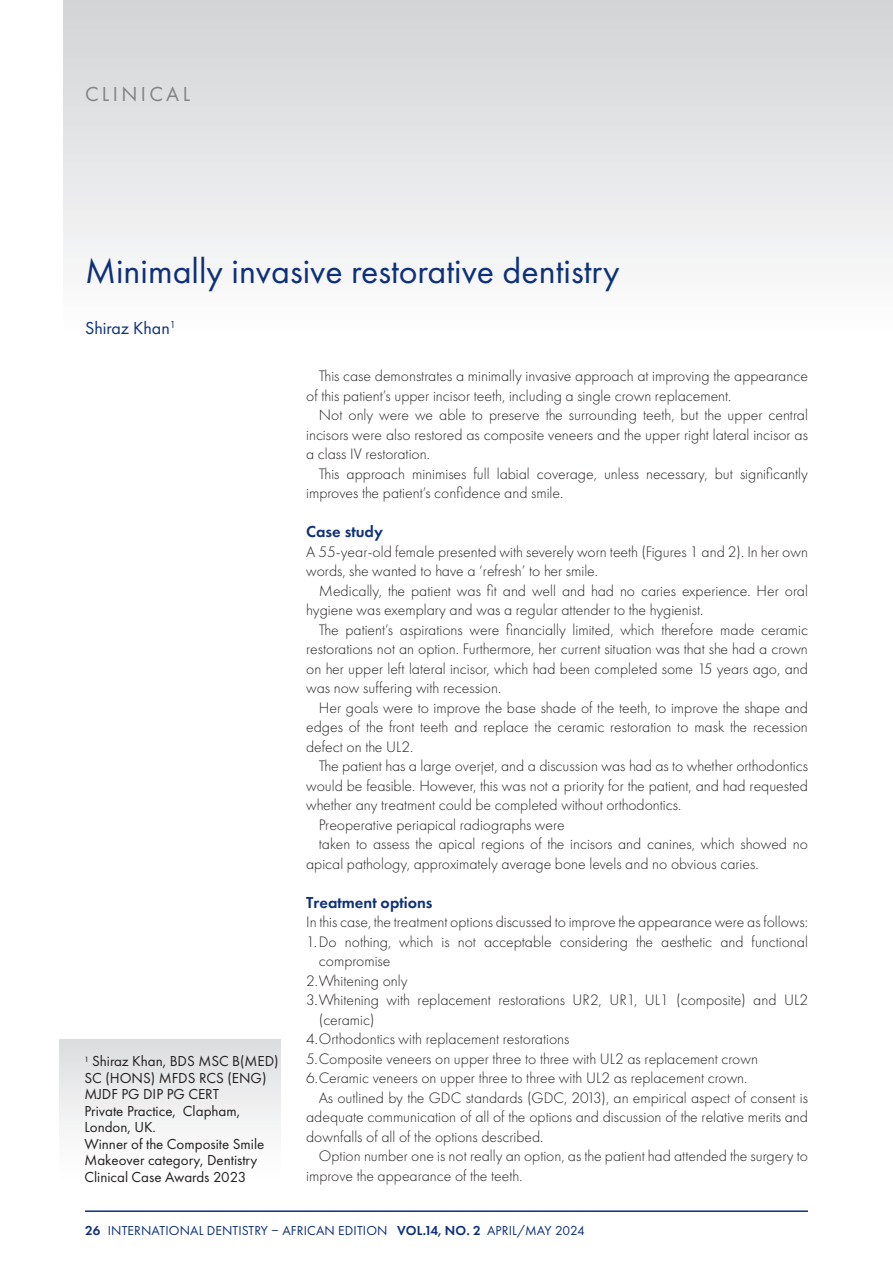
<style>
.page{position:relative;width:893px;height:1263px;background:#fff}
.page>*{position:absolute;margin:0;border:0;box-sizing:border-box;transform-origin:0 0}
.Grand_Titre{font:36px "Futura PT";color:#0d3079}
.t1{font:21px "Futura PT";letter-spacing:.16em;color:#808285}
.t2{font:18px "Futura PT";color:#0d3079}
.t3{font:600 16.5px "Futura PT";color:#0d3079}
.t4{font:300 15.75px/19.5px "Futura PT";color:#231f20}
.DM_Bio_Copy{font:15px/16.5px "Futura PT";color:#231f20}
.t5{font:13.5px "Futura PT";letter-spacing:.01em;color:#0d3079}
.s1{font-weight:600}
</style>
<div class="page">
<div style="left:60px;top:1040px;width:221px;height:145px;background:linear-gradient(to bottom,#dddee0,#fff)"></div>
<div style="left:64px;top:0;width:829px;height:337px;background:linear-gradient(to bottom,#d2d3d6,#fefefe)"></div>
<hr style="left:85px;top:1210px;width:723px;height:2px;background:#0d3079">
<p class="t1" style="left:85px;top:82px;width:107px">CLINICAL</p>
<p class="Grand_Titre" style="left:85px;top:249px;width:536px">Minimally invasive restorative dentistry</p>
<p class="t2" style="left:85px;top:317px;width:92px">Shiraz Khan<sup>1</sup></p>
<p class="DM_Bio_Copy" style="left:84px;top:1053px;width:196px"><sup>1</sup> Shiraz Khan, BDS MSC B(MED)<br>SC (HONS) MFDS RCS (ENG)<br>MJDF PG DIP PG CERT</p>
<p class="DM_Bio_Copy" style="left:84px;top:1102px;width:157px">Private Practice, Clapham,<br>London, UK.</p>
<p class="DM_Bio_Copy" style="left:84px;top:1135px;width:181px">Winner of the Composite Smile<br>Makeover category, Dentistry<br>Clinical Case Awards 2023</p>
<p class="t4" style="left:306px;top:366px;width:503px;text-indent:13px">This case demonstrates a minimally invasive approach at improving the appearance of this patient’s upper incisor teeth, including a single crown replacement.</p>
<p class="t4" style="left:306px;top:405px;width:503px;text-align:justify;text-indent:13px">Not only were we able to preserve the surrounding teeth, but the upper central incisors were also restored as composite veneers and the upper right lateral incisor as a class IV restoration.</p>
<p class="t4" style="left:306px;top:464px;width:503px;text-indent:13px">This approach minimises full labial coverage, unless necessary, but significantly improves the patient’s confidence and smile.</p>
<p class="t3" style="left:306px;top:521px;width:78px">Case study</p>
<p class="t4" style="left:306px;top:542px;width:503px">A 55-year-old female presented with severely worn teeth (Figures 1 and 2). In her own words, she wanted to have a ‘refresh’ to her smile.</p>
<p class="t4" style="left:306px;top:581px;width:503px;text-indent:13px">Medically, the patient was fit and well and had no caries experience. Her oral hygiene was exemplary and was a regular attender to the hygienist.</p>
<p class="t4" style="left:306px;top:620px;width:503px;text-align:justify;text-indent:13px">The patient’s aspirations were financially limited, which therefore made ceramic restorations not an option. Furthermore, her current situation was that she had a crown on her upper left lateral incisor, which had been completed some 15 years ago, and was now suffering with recession.</p>
<p class="t4" style="left:306px;top:698px;width:503px;text-align:justify;text-indent:13px">Her goals were to improve the base shade of the teeth, to improve the shape and edges of the front teeth and replace the ceramic restoration to mask the recession defect on the UL2.</p>
<p class="t4" style="left:306px;top:756px;width:503px;text-align:justify;text-indent:13px">The patient has a large overjet, and a discussion was had as to whether orthodontics would be feasible. However, this was not a priority for the patient, and had requested whether any treatment could be completed without orthodontics.</p>
<p class="t4" style="left:319px;top:815px;width:247px">Preoperative periapical radiographs were</p>
<p class="t4" style="left:306px;top:834px;width:503px;text-indent:13px">taken to assess the apical regions of the incisors and canines, which showed no apical pathology, approximately average bone levels and no obvious caries.</p>
<p class="t3" style="left:306px;top:892px;width:128px">Treatment options</p>
<p class="t4" style="left:306px;top:912px;width:503px">In this case, the treatment options discussed to improve the appearance were as follows:</p>
<p class="t4" style="left:319px;top:932px;width:491px;text-indent:-13px">1.Do nothing, which is not acceptable considering the aesthetic and functional compromise</p>
<p class="t4" style="left:306px;top:971px;width:103px">2.Whitening only</p>
<p class="t4" style="left:319px;top:990px;width:490px;text-indent:-13px">3.Whitening with replacement restorations UR2, UR1, UL1 (composite) and UL2 (ceramic)</p>
<p class="t4" style="left:306px;top:1029px;width:265px">4.Orthodontics with replacement restorations</p>
<p class="t4" style="left:306px;top:1049px;width:453px">5.Composite veneers on upper three to three with UL2 as replacement crown</p>
<p class="t4" style="left:306px;top:1068px;width:443px">6.Ceramic veneers on upper three to three with UL2 as replacement crown.</p>
<p class="t4" style="left:306px;top:1088px;width:503px;text-align:justify;text-indent:13px">As outlined by the GDC standards (GDC, 2013), an empirical aspect of consent is adequate communication of all of the options and discussion of the relative merits and downfalls of all of the options described.</p>
<p class="t4" style="left:306px;top:1146px;width:503px;text-indent:13px">Option number one is not really an option, as the patient had attended the surgery to improve the appearance of the teeth.</p>
<p class="t5" style="left:85px;top:1223px;width:501px"><span class="s1">26</span> INTERNATIONAL DENTISTRY – AFRICAN EDITION <span class="s1">VOL.14, NO. 2</span> APRIL/MAY 2024</p>
</div>
